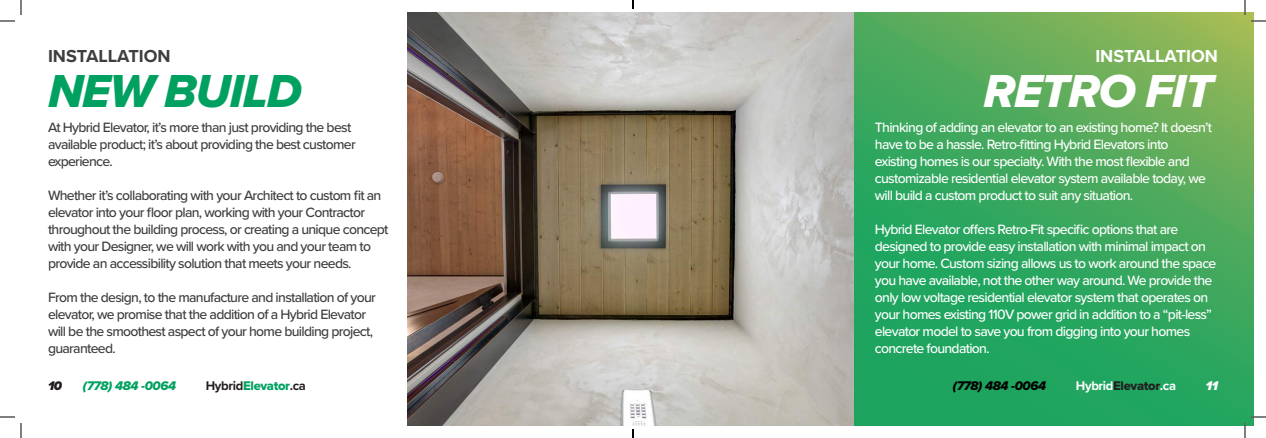
<style>
.page{position:relative;width:1266px;height:438px;background:#fff}
.page>*{position:absolute;margin:0;border:0;box-sizing:border-box;transform-origin:0 0}
.t1{font:48px "Proxima Nova Extrabld It";letter-spacing:-.025em;color:#00a160}
.t2{font:48px "Proxima Nova Extrabld It";letter-spacing:-.025em;color:#fff}
.t3{font:700 18px "Proxima Nova";color:#3e3e3f}
.t4{font:700 18px "Proxima Nova";color:#fff}
.t5{font:500 14px/17px "Proxima Nova";letter-spacing:-.05em;color:#fff}
.t6{font:500 14px/17px "Proxima Nova";letter-spacing:-.05em;color:#3e3e3f}
.t7{font:700 13px "Proxima Nova";letter-spacing:-.025em;color:#231f20}
.t8{font:700 13px "Proxima Nova";letter-spacing:-.025em;color:#fff}
.t9{font:13px "Proxima Nova Extrabld It";letter-spacing:-.025em;color:#00a160}
.t10{font:13px "Proxima Nova Extrabld It";letter-spacing:-.025em;color:#000}
.t11{font:italic 900 13px "Proxima Nova";color:#231f20}
.t12{font:italic 900 13px "Proxima Nova";color:#fff}
.s1{font-family:"Proxima Nova Extrabld";font-weight:400;color:#00a160}
.s2{font-family:"Proxima Nova Extrabld";font-weight:400;color:#231f20}
</style>
<div class="page">
<svg style="left:853px;top:12px;width:401px;height:414px;background:#41a95d"></svg>
<img style="left:408px;top:12px;width:445px;height:414px">
<svg style="left:0;top:0;width:22px;height:22px"></svg>
<svg style="left:0;top:416px;width:22px;height:22px"></svg>
<svg style="left:1244px;top:0;width:22px;height:22px"></svg>
<svg style="left:1244px;top:416px;width:22px;height:22px"></svg>
<svg style="left:632px;top:0;width:2px;height:9px"></svg>
<svg style="left:632px;top:429px;width:2px;height:9px"></svg>
<p class="t3" style="left:48px;top:43px;width:124px">INSTALLATION</p>
<p class="t4" style="left:1095px;top:43px;width:124px">INSTALLATION</p>
<h1 class="t1" style="left:48px;top:55px;width:255px">NEW BUILD</h1>
<h1 class="t2" style="left:984px;top:55px;width:231px">RETRO FIT</h1>
<p class="t6" style="left:48px;top:118px;width:309px">At Hybrid Elevator, it’s more than just providing the best available product; it’s about providing the best customer experience.</p>
<p class="t6" style="left:48px;top:186px;width:342px">Whether it’s collaborating with your Architect to custom fit an elevator into your floor plan, working with your Contractor throughout the building process, or creating a unique concept with your Designer, we will work with you and your team to provide an accessibility solution that meets your needs.</p>
<p class="t6" style="left:48px;top:288px;width:329px">From the design, to the manufacture and installation of your elevator, we promise that the addition of a Hybrid Elevator will be the smoothest aspect of your home building project, guaranteed.</p>
<p class="t5" style="left:875px;top:118px;width:339px">Thinking of adding an elevator to an existing home? It doesn’t have to be a hassle. Retro-fitting Hybrid Elevators into existing homes is our specialty. With the most flexible and customizable residential elevator system available today, we will build a custom product to suit any situation.</p>
<p class="t5" style="left:875px;top:220px;width:343px">Hybrid Elevator offers Retro-Fit specific options that are designed to provide easy installation with minimal impact on your home. Custom sizing allows us to work around the space you have available, not the other way around. We provide the only low voltage residential elevator system that operates on your homes existing 110V power grid in addition to a “pit-less” elevator model to save you from digging into your homes concrete foundation.</p>
<p class="t11" style="left:48px;top:375px;width:16px">10</p>
<p class="t9" style="left:83px;top:375px;width:95px">(778) 484 -0064</p>
<p class="t7" style="left:206px;top:375px;width:102px">Hybrid<span class="s1">Elevator</span>.ca</p>
<p class="t10" style="left:953px;top:375px;width:95px">(778) 484 -0064</p>
<p class="t8" style="left:1076px;top:375px;width:102px">Hybrid<span class="s2">Elevator</span>.ca</p>
<p class="t12" style="left:1206px;top:375px;width:14px">11</p>
</div>
